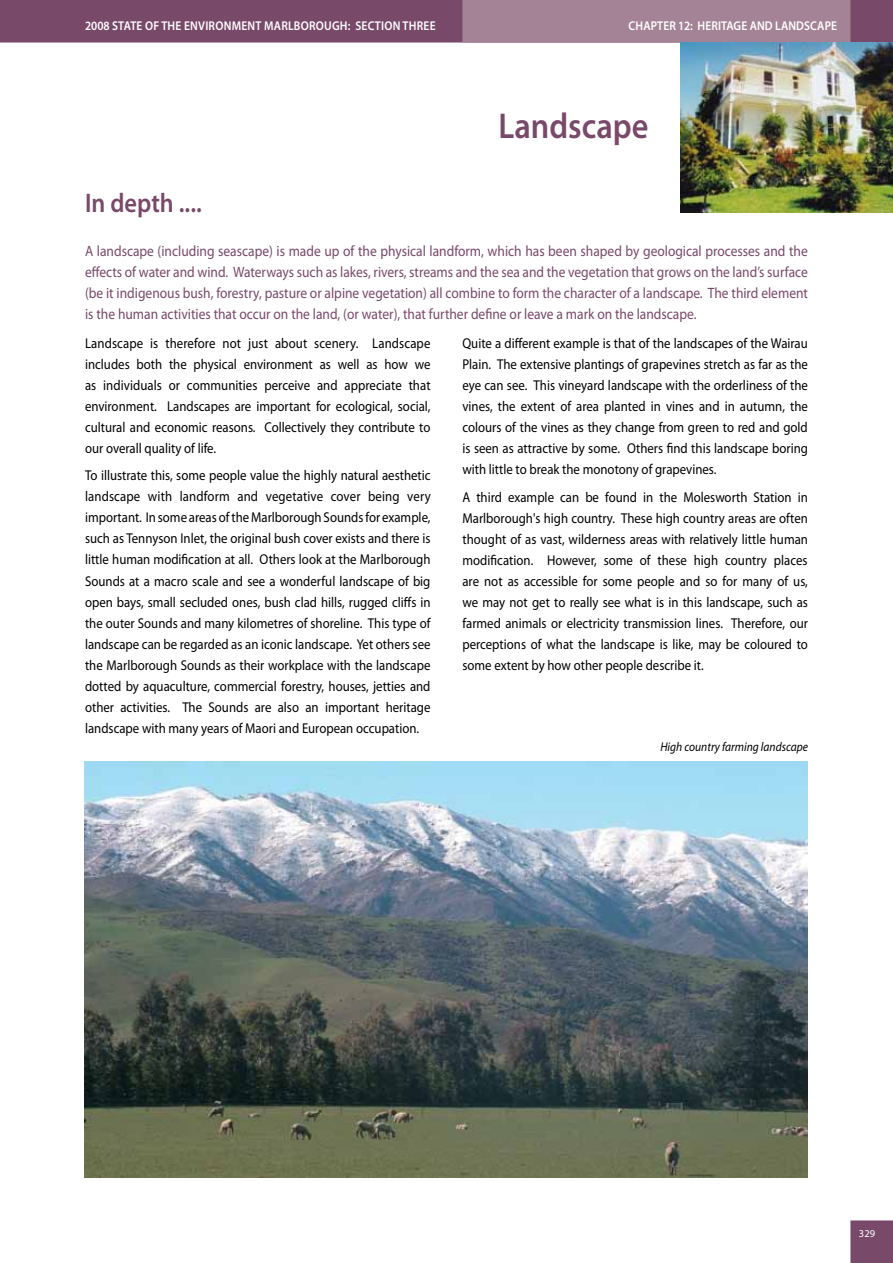
<style>
.page{position:relative;width:893px;height:1263px;background:#fff}
.page>*{position:absolute;margin:0;border:0;box-sizing:border-box;transform-origin:0 0}
.t1{font:600 36px "Myriad Pro";color:#79496a;scale:.9 1}
.t2{font:600 27px "Myriad Pro";color:#79496a;scale:.9 1}
.t3{font:15px/21px "Myriad Pro";color:#79496a;text-align:justify;scale:.9 1}
.t4{font:14.25px/21px "Myriad Pro";color:#000;text-align:justify;scale:.9 1}
.t5{font:600 12.75px "Myriad Pro";letter-spacing:.02em;color:#fff;scale:.9 1}
.t6{font:italic 12.75px "Myriad Pro";color:#000;scale:.9 1}
.t7{font:10.5px "Myriad Pro";color:#fff}
</style>
<div class="page">
<svg style="left:0;top:0;width:893px;height:43px;background:#8c637e"></svg>
<div style="left:850px;top:1220px;width:43px;height:43px;background:#79496a"></div>
<img style="left:680px;top:43px;width:213px;height:170px">
<img style="left:85px;top:761px;width:723px;height:417px">
<p class="t5" style="left:85px;top:18px;width:391px">2008 STATE OF THE ENVIRONMENT MARLBOROUGH: SECTION THREE</p>
<p class="t5" style="left:629px;top:18px;width:233px">CHAPTER 12: HERITAGE AND LANDSCAPE</p>
<h2 class="t2" style="left:85px;top:186px;width:131px">IN DEPTH ....</h2>
<h1 class="t1" style="left:498px;top:103px;width:168px">LANDSCAPE</h1>
<p class="t3" style="left:85px;top:240px;width:805px">A landscape (including seascape) is made up of the physical landform, which has been shaped by geological processes and the effects of water and wind. Waterways such as lakes, rivers, streams and the sea and the vegetation that grows on the land’s surface (be it indigenous bush, forestry, pasture or alpine vegetation) all combine to form the character of a landscape. The third element is the human activities that occur on the land, (or water), that further define or leave a mark on the landscape.</p>
<p class="t4" style="left:85px;top:333px;width:385px">Landscape is therefore not just about scenery. Landscape includes both the physical environment as well as how we as individuals or communities perceive and appreciate that environment. Landscapes are important for ecological, social, cultural and economic reasons. Collectively they contribute to our overall quality of life.</p>
<p class="t4" style="left:85px;top:465px;width:386px">To illustrate this, some people value the highly natural aesthetic landscape with landform and vegetative cover being very important. In some areas of the Marlborough Sounds for example, such as Tennyson Inlet, the original bush cover exists and there is little human modification at all. Others look at the Marlborough Sounds at a macro scale and see a wonderful landscape of big open bays, small secluded ones, bush clad hills, rugged cliffs in the outer Sounds and many kilometres of shoreline. This type of landscape can be regarded as an iconic landscape. Yet others see the Marlborough Sounds as their workplace with the landscape dotted by aquaculture, commercial forestry, houses, jetties and other activities. The Sounds are also an important heritage landscape with many years of Maori and European occupation.</p>
<p class="t4" style="left:462px;top:333px;width:385px">Quite a different example is that of the landscapes of the Wairau Plain. The extensive plantings of grapevines stretch as far as the eye can see. This vineyard landscape with the orderliness of the vines, the extent of area planted in vines and in autumn, the colours of the vines as they change from green to red and gold is seen as attractive by some. Others find this landscape boring with little to break the monotony of grapevines.</p>
<p class="t4" style="left:462px;top:486px;width:385px">A third example can be found in the Molesworth Station in Marlborough's high country. These high country areas are often thought of as vast, wilderness areas with relatively little human modification. However, some of these high country places are not as accessible for some people and so for many of us, we may not get to really see what is in this landscape, such as farmed animals or electricity transmission lines. Therefore, our perceptions of what the landscape is like, may be coloured to some extent by how other people describe it.</p>
<p class="t6" style="left:660px;top:739px;width:165px">High country farming landscape</p>
<p class="t7" style="left:859px;top:1227px;width:18px">329</p>
</div>
